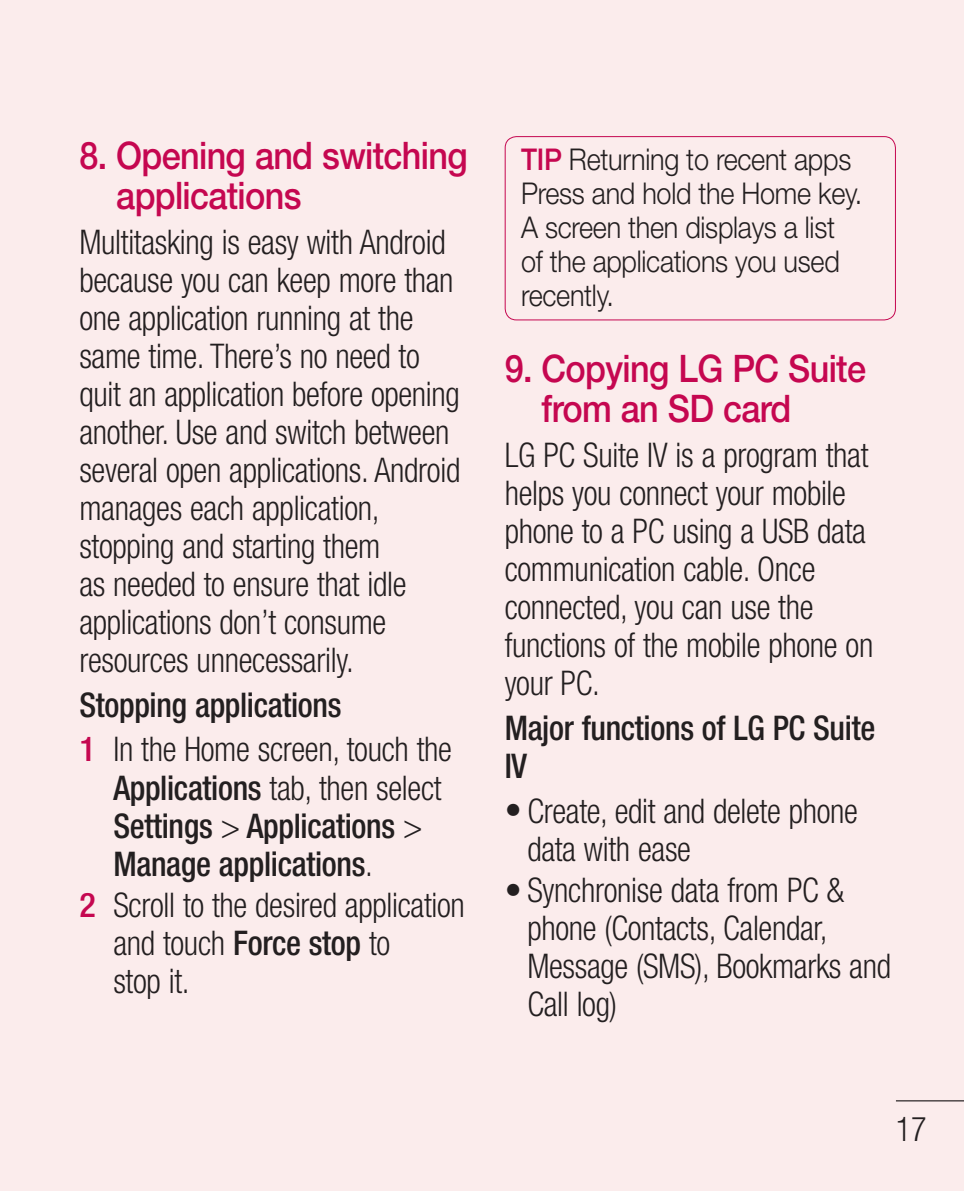
<style>
.page{position:relative;width:964px;height:1191px;background:#fbecec}
.page>*{position:absolute;margin:0;border:0;box-sizing:border-box;transform-origin:0 0}
.t1{font:500 38px/40px "Helvetica Neue LT Pro";letter-spacing:-.02em;color:#c50750;scale:.9 1}
.t2{font:300 condensed 34px/38px "Helvetica Neue LT Pro";letter-spacing:-.01em;color:#231f20;scale:.95 1}
.t3{font:500 condensed 34px/38px "Helvetica Neue LT Pro";letter-spacing:-.01em;color:#231f20;scale:.95 1}
.t4{font:300 condensed 34px/38px "Helvetica Neue LT Pro";letter-spacing:-.01em;color:#231f20}
.t5{font:500 condensed 34px "Helvetica Neue LT Pro";color:#c50750}
.t6{font:300 30px/34px "Helvetica Neue LT Pro";letter-spacing:-.01em;color:#231f20;scale:.9 1}
.s1{font-weight:300}
.s2{font-weight:500}
.s3{font-weight:500;color:#c50750}
</style>
<div class="page">
<hr style="left:896px;top:1100px;width:68px;height:1px;background:#231f20">
<div style="left:505px;top:136px;width:391px;height:184px;border:1px solid #c50750;border-radius:11px"></div>
<p class="t1" style="left:116px;top:139px;width:392px;text-indent:-37px">8. Opening and switching applications</p>
<p class="t2" style="left:79px;top:226px;width:402px">Multitasking is easy with Android because you can keep more than one application running at the same time. There’s no need to quit an application before opening another. Use and switch between several open applications. Android manages each application, stopping and starting them<br>as needed to ensure that idle applications don’t consume resources unnecessarily.</p>
<p class="t3" style="left:79px;top:689px;width:277px">Stopping applications</p>
<p class="t3" style="left:113px;top:734px;width:358px"><span class="s1">In the Home screen, touch the<br></span>Applications <span class="s1">tab, then select<br></span>Settings <span class="s1">&gt;</span> Applications <span class="s1">&gt;<br></span>Manage applications<span class="s1">.</span></p>
<p class="t2" style="left:113px;top:889px;width:371px">Scroll to the desired application and touch <span class="s2">Force stop</span> to<br>stop it.</p>
<p class="t5" style="left:79px;top:737px;width:18px">1</p>
<p class="t5" style="left:79px;top:892px;width:18px">2</p>
<p class="t6" style="left:521px;top:145px;width:381px"><span class="s3">TIP</span> Returning to recent apps<br>Press and hold the Home key.<br>A screen then displays a list of the applications you used recently.</p>
<p class="t1" style="left:542px;top:352px;width:362px;text-indent:-37px">9. Copying LG PC Suite from an SD card</p>
<p class="t2" style="left:505px;top:439px;width:389px">LG PC Suite IV is a program that helps you connect your mobile phone to a PC using a USB data communication cable. Once connected, you can use the functions of the mobile phone on your PC.</p>
<p class="t3" style="left:505px;top:712px;width:392px">Major functions of LG PC Suite<br>IV</p>
<p class="t4" style="left:527px;top:795px;width:332px;text-indent:-23px">• Create, edit and delete phone data with ease</p>
<p class="t4" style="left:527px;top:874px;width:365px;text-indent:-23px">• Synchronise data from PC &amp; phone (Contacts, Calendar,<br>Message (SMS), Bookmarks and<br>Call log)</p>
<p class="t2" style="left:896px;top:1113px;width:34px">17</p>
</div>
